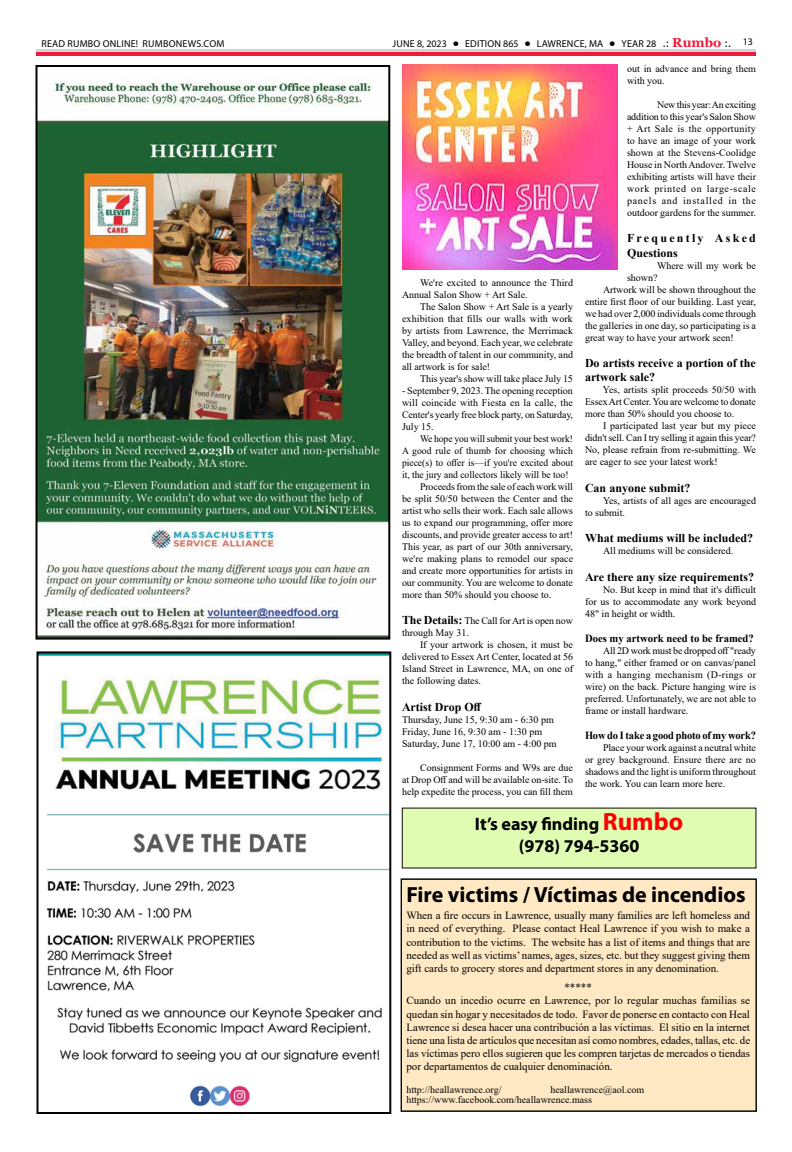
<style>
.page{position:relative;width:792px;height:1152px;background:#fff}
.page>*{position:absolute;margin:0;border:0;box-sizing:border-box;transform-origin:0 0}
.t1{font:700 22px "Myriad Pro";color:#000}
.t2{font:700 18px/22.5px "Myriad Pro";color:#000;text-align:center}
.t3{font:700 12px/14.4px "Times New Roman";color:#000}
.t4{font:700 12px/14.4px "Times New Roman";letter-spacing:.185em;color:#000}
.t5{font:11px/13.2px "Times New Roman";color:#000;text-align:justify}
.t6{font:700 11px "Times New Roman";color:#000;scale:.95 1}
.t7{font:700 11px "Times New Roman";color:#000}
.t8{font:10px/12px "Times New Roman";color:#000;text-align:justify}
.t9{font:10px "Times New Roman";color:#000;scale:.96 1}
.t10{font:10px "Myriad Pro";letter-spacing:.02em;color:#000}
.s1{font-family:"Tahoma";font-weight:700;color:#fff}
.s2{font-family:"Tahoma"}
.s3{font-family:"Georgia";font-weight:700;font-size:13px;color:#ed1a3b}
.s4{font-size:25px;color:#fd0000}
.s5{font-weight:700;font-size:12px}
</style>
<div class="page">
<hr style="left:36px;top:52px;width:720px;height:4px;background:#ed1a3b">
<hr style="left:36px;top:49px;width:720px;height:3px;background:#d1d3d4">
<img style="left:40px;top:654px;width:348px;height:452px">
<div style="left:37px;top:651px;width:354px;height:463px;border:2px solid #060203"></div>
<div style="left:401px;top:879px;width:356px;height:233px;background:#ffe9c4"></div>
<div style="left:401px;top:879px;width:355px;height:232px;border:1px solid #000f06"></div>
<img style="left:402px;top:65px;width:216px;height:205px">
<div style="left:402px;top:808px;width:354px;height:60px;background:#e0fcb2"></div>
<img style="left:39px;top:77px;width:348px;height:560px">
<div style="left:36px;top:65px;width:354px;height:575px;border:2px solid #060203"></div>
<p class="t10" style="left:41px;top:37px;width:185px">READ RUMBO ONLINE! RUMBONEWS.COM</p>
<p class="t10" style="left:393px;top:37px;width:362px">JUNE 8, 2023 <span class="s1">•</span> EDITION 865 <span class="s1">•</span> LAWRENCE, MA <span class="s1">•</span> YEAR 28 <span class="s2">.:</span> <span class="s3">Rumbo</span> <span class="s2">:.</span> 13</p>
<p class="t8" style="left:627px;top:62px;width:131px">out in advance and bring them with you.</p>
<p class="t8" style="left:627px;top:98px;width:131px;text-indent:30px">New this year: An exciting addition to this year's Salon Show + Art Sale is the opportunity to have an image of your work shown at the Stevens-Coolidge House in North Andover. Twelve exhibiting artists will have their work printed on large-scale panels and installed in the outdoor gardens for the summer.</p>
<p class="t4" style="left:627px;top:231px;width:130px">Frequently Asked<br>Questions</p>
<p class="t8" style="left:657px;top:259px;width:101px">Where will my work be</p>
<p class="t8" style="left:627px;top:271px;width:32px">shown?</p>
<p class="t8" style="left:603px;top:283px;width:154px">Artwork will be shown throughout the</p>
<p class="t8" style="left:585px;top:295px;width:172px">entire first floor of our building. Last year,</p>
<p class="t8" style="left:585px;top:307px;width:173px">we had over 2,000 individuals come through</p>
<p class="t8" style="left:585px;top:319px;width:172px">the galleries in one day, so participating is a</p>
<p class="t8" style="left:585px;top:331px;width:150px">great way to have your artwork seen!</p>
<p class="t3" style="left:585px;top:355px;width:172px">Do artists receive a portion of the artwork sale?</p>
<p class="t8" style="left:585px;top:384px;width:172px;text-indent:18px">Yes, artists split proceeds 50/50 with Essex Art Center. You are welcome to donate more than 50% should you choose to.</p>
<p class="t8" style="left:585px;top:420px;width:173px;text-indent:18px">I participated last year but my piece didn't sell. Can I try selling it again this year?<br>No, please refrain from re-submitting. We are eager to see your latest work!</p>
<p class="t3" style="left:585px;top:480px;width:107px">Can anyone submit?</p>
<p class="t8" style="left:585px;top:494px;width:173px;text-indent:18px">Yes, artists of all ages are encouraged to submit.</p>
<p class="t3" style="left:585px;top:531px;width:170px">What mediums will be included?</p>
<p class="t8" style="left:603px;top:544px;width:132px">All mediums will be considered.</p>
<p class="t3" style="left:585px;top:569px;width:171px">Are there any size requirements?</p>
<p class="t8" style="left:585px;top:583px;width:173px;text-indent:18px">No. But keep in mind that it's difficult for us to accommodate any work beyond 48" in height or width.</p>
<p class="t7" style="left:585px;top:630px;width:170px">Does my artwork need to be framed?</p>
<p class="t8" style="left:585px;top:644px;width:173px;text-indent:18px">All 2D work must be dropped off "ready to hang," either framed or on canvas/panel with a hanging mechanism (D-rings or wire) on the back. Picture hanging wire is preferred. Unfortunately, we are not able to frame or install hardware.</p>
<p class="t6" style="left:585px;top:727px;width:181px">How do I take a good photo of my work?</p>
<p class="t8" style="left:585px;top:741px;width:173px;text-indent:18px">Place your work against a neutral white or grey background. Ensure there are no shadows and the light is uniform throughout the work. You can learn more here.</p>
<h2 class="t2" style="left:475px;top:812px;width:210px">It’s easy finding <span class="s4">Rumbo </span>(978) 794-5360</h2>
<p class="t8" style="left:402px;top:276px;width:173px;text-indent:18px">We're excited to announce the Third<br>Annual Salon Show + Art Sale.</p>
<p class="t8" style="left:402px;top:300px;width:173px;text-indent:18px">The Salon Show + Art Sale is a yearly exhibition that fills our walls with work by artists from Lawrence, the Merrimack Valley, and beyond. Each year, we celebrate the breadth of talent in our community, and all artwork is for sale!</p>
<p class="t8" style="left:420px;top:372px;width:154px">This year's show will take place July 15</p>
<p class="t8" style="left:402px;top:384px;width:173px">- September 9, 2023. The opening reception will coincide with Fiesta en la calle, the Center's yearly free block party, on Saturday, July 15.</p>
<p class="t9" style="left:420px;top:431px;width:161px">We hope you will submit your best work!</p>
<p class="t9" style="left:402px;top:443px;width:179px">A good rule of thumb for choosing which</p>
<p class="t9" style="left:402px;top:455px;width:180px">piece(s) to offer is—if you're excited about</p>
<p class="t9" style="left:402px;top:467px;width:175px">it, the jury and collectors likely will be too!</p>
<p class="t8" style="left:420px;top:480px;width:154px">Proceeds from the sale of each work will</p>
<p class="t8" style="left:402px;top:492px;width:173px">be split 50/50 between the Center and the</p>
<p class="t8" style="left:402px;top:504px;width:173px">artist who sells their work. Each sale allows</p>
<p class="t8" style="left:402px;top:516px;width:173px">us to expand our programming, offer more</p>
<p class="t8" style="left:402px;top:528px;width:173px">discounts, and provide greater access to art!</p>
<p class="t8" style="left:402px;top:540px;width:172px">This year, as part of our 30th anniversary,</p>
<p class="t8" style="left:402px;top:552px;width:173px">we're making plans to remodel our space</p>
<p class="t8" style="left:402px;top:564px;width:173px">and create more opportunities for artists in</p>
<p class="t8" style="left:402px;top:576px;width:173px">our community. You are welcome to donate</p>
<p class="t8" style="left:402px;top:588px;width:151px">more than 50% should you choose to.</p>
<p class="t8" style="left:402px;top:615px;width:173px"><span class="s5">The Details:</span> The Call for Art is open now through May 31.</p>
<p class="t8" style="left:402px;top:639px;width:173px;text-indent:18px">If your artwork is chosen, it must be delivered to Essex Art Center, located at 56<br>Island Street in Lawrence, MA, on one of the following dates.</p>
<p class="t3" style="left:402px;top:699px;width:81px">Artist Drop Off</p>
<p class="t8" style="left:402px;top:713px;width:156px;text-align:left">Thursday, June 15, 9:30 am - 6:30 pm<br>Friday, June 16, 9:30 am - 1:30 pm<br>Saturday, June 17, 10:00 am - 4:00 pm</p>
<p class="t8" style="left:402px;top:761px;width:173px;text-indent:18px">Consignment Forms and W9s are due at Drop Off and will be available on-site. To help expedite the process, you can fill them</p>
<h1 class="t1" style="left:406px;top:880px;width:341px">Fire victims / Víctimas de incendios</h1>
<p class="t5" style="left:406px;top:909px;width:345px">When a fire occurs in Lawrence, usually many families are left homeless and in need of everything. Please contact Heal Lawrence if you wish to make a contribution to the victims. The website has a list of items and things that are needed as well as victims’ names, ages, sizes, etc. but they suggest giving them gift cards to grocery stores and department stores in any denomination.</p>
<p class="t5" style="left:406px;top:981px;width:345px;text-align:left;text-indent:158px">*****<br>Cuando un incedio ocurre en Lawrence, por lo regular muchas familias se quedan sin hogar y necesitados de todo. Favor de ponerse en contacto con Heal Lawrence si desea hacer una contribución a las víctimas. El sitio en la internet tiene una lista de artículos que necesitan así como nombres, edades, tallas, etc. de las víctimas pero ellos sugieren que les compren tarjetas de mercados o tiendas por departamentos de cualquier denominación.</p>
<p class="t8" style="left:406px;top:1084px;width:97px">http://heallawrence.org/</p>
<p class="t8" style="left:406px;top:1085px;width:239px;line-height:10px;text-indent:144px">heallawrence@aol.com https://www.facebook.com/heallawrence.mass</p>
</div>
